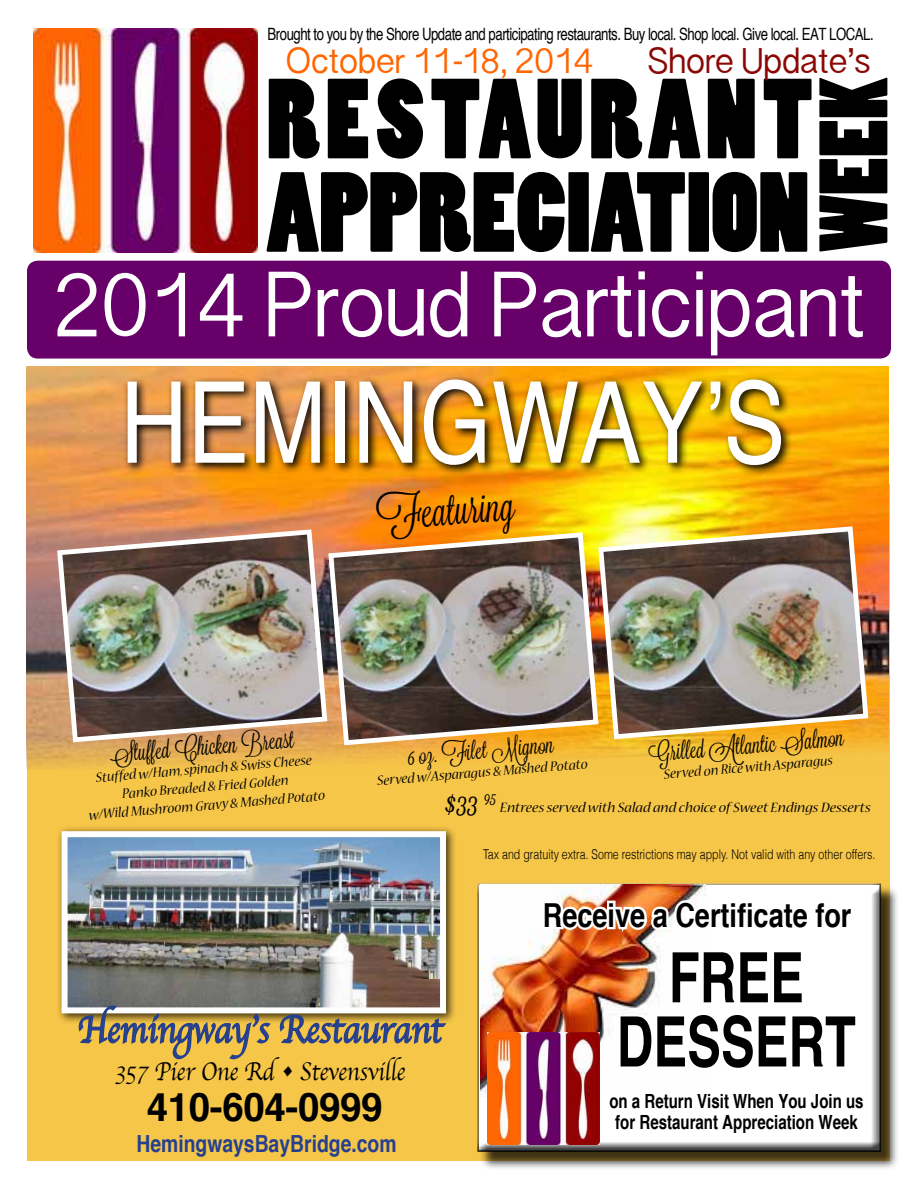
<style>
.page{position:relative;width:918px;height:1188px;background:#fff}
.page>*{position:absolute;margin:0;border:0;box-sizing:border-box;transform-origin:0 0}
.t1{font:condensed 113.1px "Helvetica";color:#fff}
.t2{font:106.2px/93.4px "Poplar";color:#000}
.t3{font:90.6px "Poplar";color:#000}
.t4{font:700 85.5px "Sinhala Sangam MN";letter-spacing:-.02em;color:#fff;scale:.95 1}
.t5{font:700 condensed 69.45px/64.2px "Helvetica";color:#000;text-align:center;scale:.89 1}
.t6{font:43.2px "Lavanderia";color:#000}
.t7{font:39.9px "Apple Chancery";letter-spacing:-.01em;color:#25408f;scale:.88 1}
.t8{font:700 39.3px "Helvetica";letter-spacing:-.01em;color:#000}
.t9{font:33.45px "Lavanderia";color:#000;scale:1.06 1}
.t10{font:33.15px "Sinhala Sangam MN";letter-spacing:-.02em;color:#ff6501}
.t11{font:33.15px "Sinhala Sangam MN";letter-spacing:-.02em;color:#8b0705}
.t12{font:700 condensed 33px "Helvetica";color:#000}
.t13{font:26.55px "Apple Chancery";letter-spacing:-.01em;color:#000;scale:.88 1}
.t14{font:24.3px "Lavanderia";color:#000}
.t15{font:700 condensed 23.55px "Helvetica";color:#25408f}
.t16{font:700 condensed 19.5px/21px "Helvetica";color:#000;text-align:center;scale:.94 1}
.t17{font:condensed 16.95px "Helvetica";letter-spacing:-.03em;color:#000;scale:.95 1}
.t18{font:italic 15.3px/18.3px "Nueva Std";color:#000;text-align:center}
.t19{font:italic 15.3px "Nueva Std";color:#000;scale:1.06 1}
.t20{font:300 13.5px "Helvetica";color:#000;scale:.79 1}
</style>
<div class="page">
<div style="left:27px;top:484px;width:863px;height:677px;background:#f6c648"></div>
<img style="left:33px;top:28px;width:225px;height:224px">
<div style="left:27px;top:261px;width:864px;height:98px;background:#670069;border-radius:11px"></div>
<div style="left:480px;top:886px;width:420px;height:285px;background:#000;opacity:.75"></div>
<div style="left:476px;top:883px;width:407px;height:270px;background:#000;opacity:.75"></div>
<img style="left:481px;top:885px;width:225px;height:212px">
<img style="left:487px;top:1032px;width:53px;height:112px">
<svg style="left:540px;top:897px;width:329px;height:274px;background:#e3cfca"></svg>
<img style="left:26px;top:366px;width:862px;height:403px">
<img style="left:123px;top:375px;width:670px;height:102px">
<img style="left:596px;top:524px;width:275px;height:218px">
<img style="left:326px;top:530px;width:275px;height:218px">
<img style="left:55px;top:527px;width:275px;height:218px">
<div style="left:56px;top:826px;width:401px;height:198px;background:#000;opacity:.75"></div>
<img style="left:69px;top:838px;width:370px;height:168px">
<div style="left:62px;top:831px;width:384px;height:182px;border:6px solid #fff"></div>
<svg style="left:78px;top:992px;width:194px;height:68px"></svg>
<svg style="left:279px;top:991px;width:169px;height:53px"></svg>
<p class="t17" style="left:268px;top:23px;width:640px">Brought to you by the Shore Update and participating restaurants. Buy local. Shop local. Give local. EAT LOCAL.</p>
<h3 class="t10" style="left:285px;top:35px;width:310px">October 11-18, 2014</h3>
<h3 class="t11" style="left:647px;top:35px;width:225px">Shore Update’s</h3>
<h2 class="t2" style="left:267px;top:74px;width:548px">RESTAURANT<br>APPRECIATION</h2>
<h3 class="t3" style="left:804px;top:252px;width:176px;rotate:-90deg">WEEK</h3>
<h3 class="t4" style="left:52px;top:239px;width:858px">2014 Proud Participant</h3>
<h1 class="t1" style="left:120px;top:352px;width:132px">hemingwa</h1>
<h1 class="t1" style="left:641px;top:352px;width:130px">y’s</h1>
<h3 class="t6" style="left:375px;top:491px;width:140px;rotate:-5deg">Featuring</h3>
<h3 class="t14" style="left:109px;top:740px;width:187px;rotate:-5deg">Stuffed Chicken Breast</h3>
<p class="t18" style="left:85px;top:770px;width:239px;rotate:-5deg">Stuffed w/Ham, spinach &amp; Swiss Cheese<br>Panko Breaded &amp; Fried Golden<br>w/Wild Mushroom Gravy &amp; Mashed Potato</p>
<h3 class="t14" style="left:406px;top:742px;width:148px;rotate:-5deg">6 oz. Filet Mignon</h3>
<p class="t18" style="left:376px;top:773px;width:213px;rotate:-5deg">Served w/Asparagus &amp; Mashed Potato</p>
<h3 class="t14" style="left:648px;top:740px;width:197px;rotate:-5deg">Grilled Atlantic Salmon</h3>
<p class="t18" style="left:663px;top:766px;width:171px;rotate:-5deg">Served on Rice with Asparagus</p>
<h3 class="t9" style="left:445px;top:781px;width:50px">$33 <sup>95</sup></h3>
<p class="t19" style="left:500px;top:801px;width:351px">Entrees served with Salad and choice of Sweet Endings Desserts</p>
<p class="t20" style="left:483px;top:843px;width:498px">Tax and gratuity extra. Some restrictions may apply. Not valid with any other offers.</p>
<h3 class="t12" style="left:543px;top:894px;width:310px">Receive a Certificate for</h3>
<h3 class="t7" style="left:78px;top:998px;width:416px">Hemingway’s Restaurant</h3>
<h3 class="t13" style="left:115px;top:1050px;width:331px">357 Pier One Rd • Stevensville</h3>
<h3 class="t8" style="left:147px;top:1076px;width:237px">410-604-0999</h3>
<h3 class="t15" style="left:136px;top:1128px;width:262px">HemingwaysBayBridge.com</h3>
<h3 class="t5" style="left:617px;top:944px;width:270px">FREE<br>DESSERT</h3>
<p class="t16" style="left:609px;top:1090px;width:272px">on a Return Visit When You Join us for Restaurant Appreciation Week</p>
</div>
